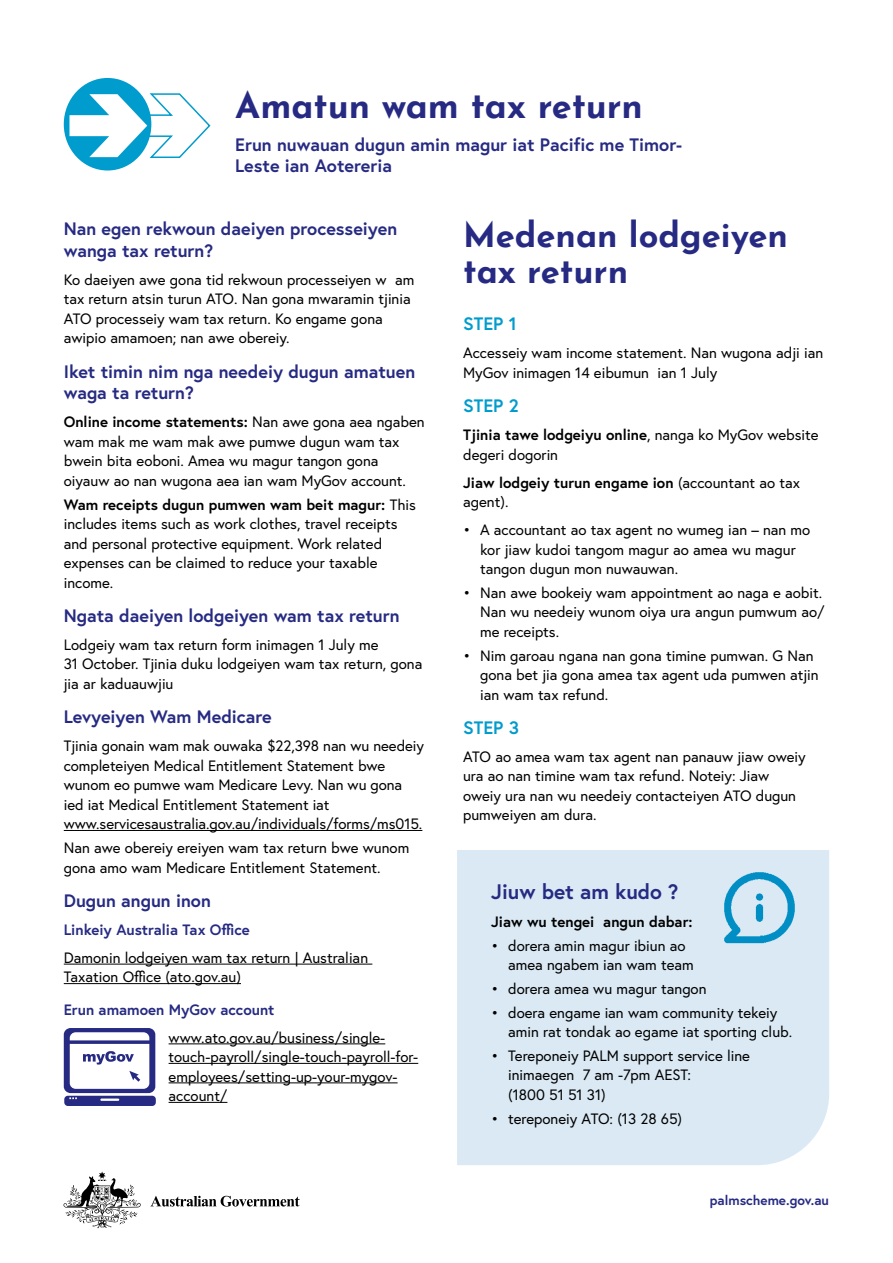
<style>
.page{position:relative;width:893px;height:1263px;background:#fff}
.page>*{position:absolute;margin:0;border:0;box-sizing:border-box;transform-origin:0 0}
.t1{font:700 36px "Josefin Sans";color:#262a82}
.t2{font:700 34.5px/36px "Josefin Sans";color:#262a82}
.t3{font:700 21px "Europa";color:#262a82}
.t4{font:700 18px/21.6px "Europa";color:#262a82}
.t5{font:700 18px "Europa";color:#009ccd}
.t6{font:15px/19.5px "Europa";color:#000}
.t7{font:700 15px/19.5px "Europa";color:#000}
.t8{font:700 15px "Europa";color:#262a82}
.t9{font:700 13.5px "Europa";color:#262a82}
.s1{font-weight:700}
.s2{font-weight:400}
</style>
<div class="page">
<div style="left:457px;top:850px;width:372px;height:315px;background:#dae9f4"></div>
<hr style="left:64px;top:830px;width:358px;height:1px;background:#000">
<hr style="left:64px;top:964px;width:308px;height:1px;background:#000">
<hr style="left:64px;top:983px;width:177px;height:1px;background:#000">
<hr style="left:169px;top:1043px;width:216px;height:1px;background:#000">
<hr style="left:169px;top:1063px;width:249px;height:1px;background:#000">
<hr style="left:169px;top:1082px;width:229px;height:1px;background:#000">
<hr style="left:169px;top:1102px;width:58px;height:1px;background:#000">
<img style="left:717px;top:865px;width:85px;height:85px">
<div style="left:64px;top:78px;width:87px;height:93px;background:#009ccd;border-radius:50%"></div>
<svg style="left:69px;top:93px;width:142px;height:66px"></svg>
<svg style="left:63px;top:1171px;width:78px;height:57px"></svg>
<svg style="left:151px;top:1196px;width:149px;height:10px"></svg>
<svg style="left:64px;top:1028px;width:92px;height:78px"></svg>
<svg style="left:68px;top:1040px;width:84px;height:4px"></svg>
<h1 class="t1" style="left:235px;top:73px;width:409px">Amatun wam tax return</h1>
<p class="t4" style="left:235px;top:133px;width:448px">Erun nuwauan dugun amin magur iat Pacific me Timor-<br>Leste ian Aotereria</p>
<p class="t4" style="left:64px;top:218px;width:335px">Nan egen rekwoun daeiyen processeiyen wanga tax return?</p>
<p class="t6" style="left:64px;top:270px;width:352px">Ko daeiyen awe gona tid rekwoun processeiyen w am tax return atsin turun ATO. Nan gona mwaramin tjinia ATO processeiy wam tax return. Ko engame gona awipio amamoen; nan awe obereiy.</p>
<p class="t4" style="left:64px;top:360px;width:353px">Iket timin nim nga needeiy dugun amatuen waga ta return?</p>
<p class="t6" style="left:64px;top:412px;width:362px"><span class="s1">Online income statements:</span> Nan awe gona aea ngaben wam mak me wam mak awe pumwe dugun wam tax bwein bita eoboni. Amea wu magur tangon gona oiyauw ao nan wugona aea ian wam MyGov account.</p>
<p class="t6" style="left:64px;top:494px;width:354px"><span class="s1">Wam receipts dugun pumwen wam beit magur:</span> This includes items such as work clothes, travel receipts and personal protective equipment. Work related expenses can be claimed to reduce your taxable income.</p>
<p class="t4" style="left:64px;top:604px;width:337px">Ngata daeiyen lodgeiyen wam tax return</p>
<p class="t6" style="left:64px;top:635px;width:360px">Lodgeiy wam tax return form inimagen 1 July me<br>31 October. Tjinia duku lodgeiyen wam tax return, gona jia ar kaduauwjiu</p>
<p class="t4" style="left:64px;top:706px;width:209px">Levyeiyen Wam Medicare</p>
<p class="t6" style="left:64px;top:736px;width:362px">Tjinia gonain wam mak ouwaka $22,398 nan wu needeiy completeiyen Medical Entitlement Statement bwe wunom eo pumwe wam Medicare Levy. Nan wu gona ied iat Medical Entitlement Statement iat www.servicesaustralia.gov.au/individuals/forms/ms015.</p>
<p class="t6" style="left:64px;top:838px;width:347px">Nan awe obereiy ereiyen wam tax return bwe wunom gona amo wam Medicare Entitlement Statement.</p>
<p class="t4" style="left:64px;top:889px;width:149px">Dugun angun inon</p>
<p class="t8" style="left:64px;top:919px;width:188px">Linkeiy Australia Tax Office</p>
<p class="t6" style="left:64px;top:948px;width:306px">Damonin lodgeiyen wam tax return | Australian<br>Taxation Office (ato.gov.au)</p>
<p class="t8" style="left:64px;top:999px;width:212px">Erun amamoen MyGov account</p>
<p class="t6" style="left:169px;top:1027px;width:251px">www.ato.gov.au/business/single&shy;touch-payroll/single-touch-payroll-for&shy;employees/setting-up-your-mygov&shy;account/</p>
<h2 class="t2" style="left:463px;top:212px;width:326px">Medenan lodgeiyen tax return</h2>
<p class="t5" style="left:463px;top:311px;width:55px">STEP 1</p>
<p class="t6" style="left:463px;top:343px;width:362px">Accesseiy wam income statement. Nan wugona adji ian<br>MyGov inimagen 14 eibumun ian 1 July</p>
<p class="t5" style="left:463px;top:393px;width:57px">STEP 2</p>
<p class="t6" style="left:463px;top:425px;width:357px"><span class="s1">Tjinia tawe lodgeiyu online</span>, nanga ko MyGov website degeri dogorin</p>
<p class="t7" style="left:463px;top:472px;width:338px">Jiaw lodgeiy turun engame ion <span class="s2">(accountant ao tax agent).</span></p>
<p class="t6" style="left:480px;top:520px;width:332px;text-indent:-17px">• A accountant ao tax agent no wumeg ian – nan mo kor jiaw kudoi tangom magur ao amea wu magur tangon dugun mon nuwauwan.</p>
<p class="t6" style="left:480px;top:582px;width:346px;text-indent:-17px">• Nan awe bookeiy wam appointment ao naga e aobit.<br>Nan wu needeiy wunom oiya ura angun pumwum ao/ me receipts.</p>
<p class="t6" style="left:480px;top:645px;width:340px;text-indent:-17px">• Nim garoau ngana nan gona timine pumwan. G Nan gona bet jia gona amea tax agent uda pumwen atjin ian wam tax refund.</p>
<p class="t5" style="left:463px;top:715px;width:57px">STEP 3</p>
<p class="t6" style="left:463px;top:747px;width:344px">ATO ao amea wam tax agent nan panauw jiaw oweiy ura ao nan timine wam tax refund. Noteiy: Jiaw oweiy ura nan wu needeiy contacteiyen ATO dugun pumweiyen am dura.</p>
<h3 class="t3" style="left:491px;top:877px;width:189px">Jiuw bet am kudo ?</h3>
<p class="t7" style="left:491px;top:911px;width:203px">Jiaw wu tengei angun dabar:</p>
<p class="t6" style="left:508px;top:935px;width:187px;text-indent:-17px">• dorera amin magur ibiun ao amea ngabem ian wam team</p>
<p class="t6" style="left:491px;top:979px;width:217px">• dorera amea wu magur tangon</p>
<p class="t6" style="left:508px;top:1002px;width:286px;text-indent:-17px">• doera engame ian wam community tekeiy amin rat tondak ao egame iat sporting club.</p>
<p class="t6" style="left:508px;top:1046px;width:243px;text-indent:-17px">• Tereponeiy PALM support service line inimaegen 7 am -7pm AEST:<br>(1800 51 51 31)</p>
<p class="t6" style="left:491px;top:1108px;width:193px">• tereponeiy ATO: (13 28 65)</p>
<p class="t9" style="left:710px;top:1191px;width:121px">palmscheme.gov.au</p>
</div>
